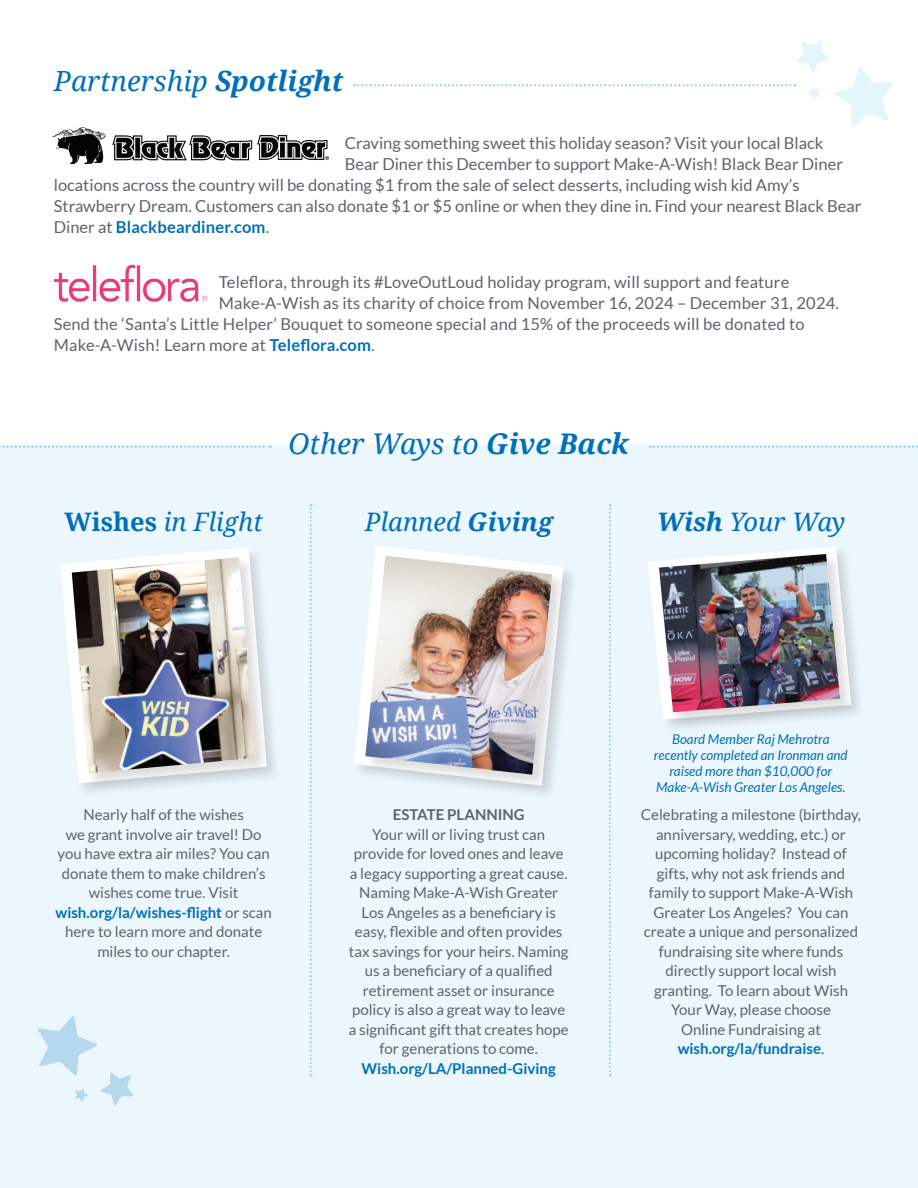
<style>
.page{position:relative;width:918px;height:1188px;background:#fff}
.page>*{position:absolute;margin:0;border:0;box-sizing:border-box;transform-origin:0 0}
.t1{font:italic 28.5px "Droid Serif";color:#006fba}
.t2{font:italic 27.9px "Droid Serif";color:#006fba}
.t3{font:italic 25.5px "Droid Serif";color:#006fba}
.t4{font:16.5px "Lato";color:#5f6369}
.t5{font:700 16.5px "Lato";letter-spacing:.01em;color:#006fba}
.t6{font:15px/19.5px "Lato";color:#5f6369;text-align:center}
.t7{font:700 15px "Lato";color:#006fba}
.t8{font:700 15px "Lato";color:#5f6369}
.t9{font:italic 13.5px/16.2px "Lato";color:#006fba;text-align:center}
.s1{font-weight:700}
.s2{font-weight:400;color:#5f6369}
.s3{font-weight:700;color:#006fba}
.s4{font-weight:700;font-style:normal}
</style>
<div class="page">
<div style="left:0;top:446px;width:918px;height:742px;background:#ebf7fd"></div>
<svg style="left:354px;top:40px;width:539px;height:87px"></svg>
<svg style="left:37px;top:1016px;width:97px;height:90px"></svg>
<img style="left:52px;top:127px;width:277px;height:37px">
<img style="left:54px;top:264px;width:154px;height:38px">
<svg style="left:0;top:446px;width:271px;height:2px"></svg>
<svg style="left:650px;top:446px;width:268px;height:2px"></svg>
<svg style="left:310px;top:504px;width:2px;height:572px"></svg>
<svg style="left:609px;top:504px;width:2px;height:572px"></svg>
<svg style="left:61px;top:548px;width:195px;height:136px"></svg>
<div style="left:71px;top:556px;width:199px;height:232px;background:#231f20;opacity:.16"></div>
<img style="left:72px;top:557px;width:184px;height:216px">
<svg style="left:354px;top:545px;width:93px;height:228px"></svg>
<div style="left:364px;top:554px;width:203px;height:236px;background:#231f20;opacity:.16"></div>
<img style="left:365px;top:556px;width:187px;height:219px">
<div style="left:658px;top:553px;width:197px;height:174px;background:#231f20;opacity:.16"></div>
<svg style="left:648px;top:547px;width:203px;height:173px"></svg>
<img style="left:659px;top:554px;width:181px;height:158px">
<h2 class="t2" style="left:54px;top:65px;width:291px">Partnership <span class="s1">Spotlight</span></h2>
<p class="t4" style="left:345px;top:134px;width:480px">Craving something sweet this holiday season? Visit your local Black</p>
<p class="t4" style="left:345px;top:155px;width:500px">Bear Diner this December to support Make-A-Wish! Black Bear Diner</p>
<p class="t4" style="left:54px;top:176px;width:747px">locations across the country will be donating $1 from the sale of select desserts, including wish kid Amy’s</p>
<p class="t4" style="left:54px;top:197px;width:809px">Strawberry Dream. Customers can also donate $1 or $5 online or when they dine in. Find your nearest Black Bear</p>
<p class="t5" style="left:54px;top:218px;width:217px"><span class="s2">Diner at</span> Blackbeardiner.com<span class="s2">.</span></p>
<p class="t4" style="left:219px;top:273px;width:572px">Teleflora, through its #LoveOutLoud holiday program, will support and feature</p>
<p class="t4" style="left:219px;top:294px;width:622px">Make-A-Wish as its charity of choice from November 16, 2024 – December 31, 2024.</p>
<p class="t4" style="left:54px;top:315px;width:752px">Send the ‘Santa’s Little Helper’ Bouquet to someone special and 15% of the proceeds will be donated to</p>
<p class="t4" style="left:54px;top:336px;width:322px">Make-A-Wish! Learn more at <span class="s3">Teleflora.com</span>.</p>
<h1 class="t1" style="left:288px;top:428px;width:342px">Other Ways to <span class="s1">Give Back</span></h1>
<h3 class="t3" style="left:65px;top:507px;width:200px"><span class="s4">Wishes</span> in Flight</h3>
<h3 class="t3" style="left:365px;top:507px;width:190px">Planned <span class="s1">Giving</span></h3>
<h3 class="t3" style="left:657px;top:507px;width:190px"><span class="s1">Wish</span> Your Way</h3>
<p class="t6" style="left:55px;top:805px;width:218px">Nearly half of the wishes<br>we grant involve air travel! Do you have extra air miles? You can donate them to make children’s wishes come true. Visit <span class="s3">wish.org/la/wishes-flight</span> or scan here to learn more and donate miles to our chapter.</p>
<p class="t8" style="left:393px;top:806px;width:133px">ESTATE PLANNING</p>
<p class="t6" style="left:349px;top:824px;width:221px">Your will or living trust can provide for loved ones and leave a legacy supporting a great cause.<br>Naming Make-A-Wish Greater<br>Los Angeles as a beneficiary is easy, flexible and often provides tax savings for your heirs. Naming us a beneficiary of a qualified retirement asset or insurance policy is also a great way to leave a significant gift that creates hope for generations to come.</p>
<p class="t7" style="left:362px;top:1060px;width:196px">Wish.org/LA/Planned-Giving</p>
<p class="t9" style="left:654px;top:731px;width:195px">Board Member Raj Mehrotra recently completed an Ironman and raised more than $10,000 for<br>Make-A-Wish Greater Los Angeles.</p>
<p class="t6" style="left:641px;top:805px;width:222px">Celebrating a milestone (birthday, anniversary, wedding, etc.) or upcoming holiday? Instead of gifts, why not ask friends and family to support Make-A-Wish<br>Greater Los Angeles? You can create a unique and personalized fundraising site where funds directly support local wish granting. To learn about Wish<br>Your Way, please choose<br>Online Fundraising at <span class="s3">wish.org/la/fundraise</span>.</p>
</div>
